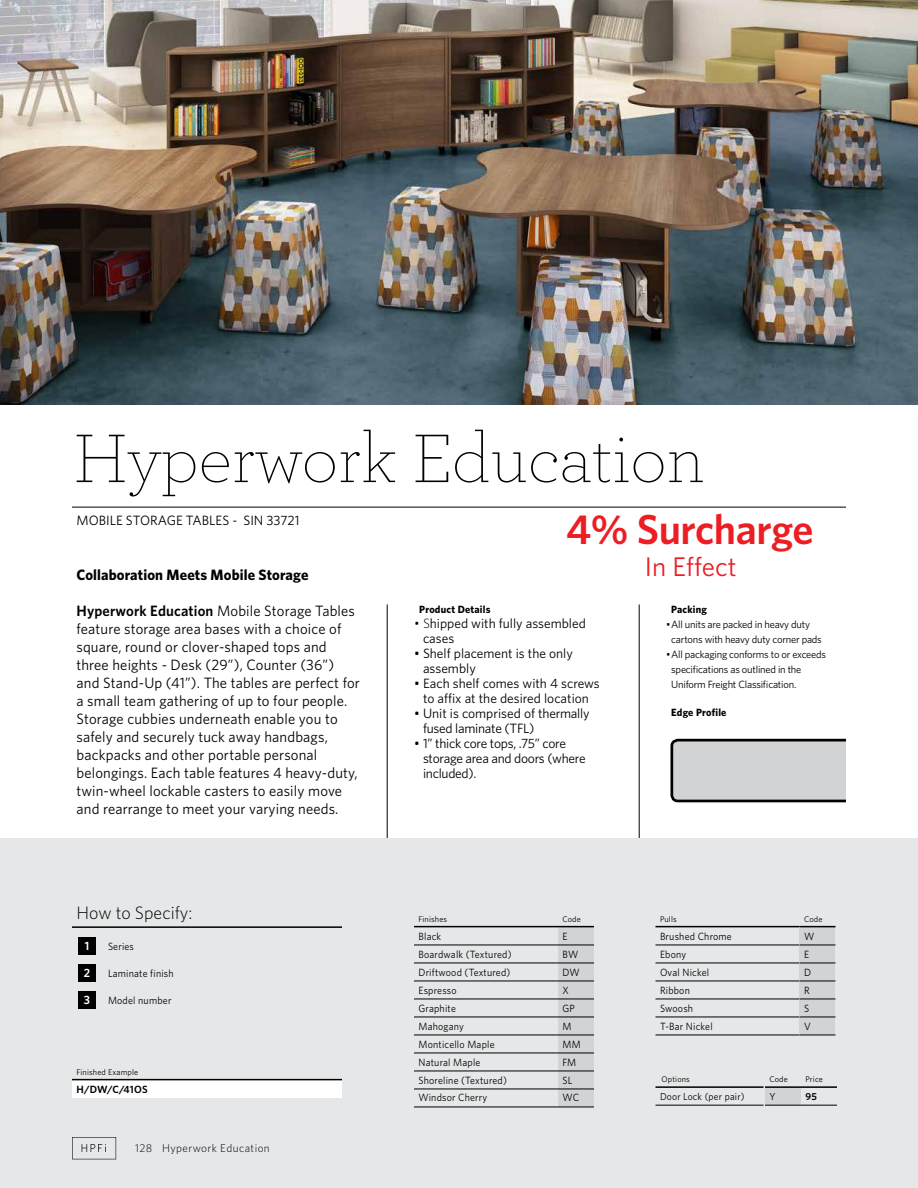
<style>
.page{position:relative;width:918px;height:1188px;background:#fff}
.page>*{position:absolute;margin:0;border:0;box-sizing:border-box;transform-origin:0 0}
.t1{font:200 72px "Archer";color:#000}
.t2{font:600 42px "Whitney";letter-spacing:-.01em;color:#ed1d24}
.t3{font:27px "Whitney";color:#ed1d24}
.t4{font:300 18px "Whitney";color:#000}
.t5{font:15px/18px "Whitney";letter-spacing:.01em;color:#000}
.t6{font:700 15px "Whitney";letter-spacing:.01em;color:#000}
.t7{font:13.5px/15px "Whitney";color:#000}
.t8{font:13.5px/15px "Whitney";letter-spacing:-.02em;color:#000}
.t9{font:600 12px "Whitney";color:#fff}
.t10{font:300 11.25px "Whitney";letter-spacing:.04em;color:#000}
.t11{font:10.5px/18px "Whitney";letter-spacing:.015em;color:#000;scale:.95 1}
.t12{font:10.5px/15px "Whitney";letter-spacing:-.02em;color:#000}
.t13{font:700 10.5px "Whitney";letter-spacing:.02em;color:#000}
.t14{font:600 10.5px "Whitney";letter-spacing:.01em;color:#000}
.t15{font:10.2px "Whitney";letter-spacing:.02em;color:#000;scale:.95 1}
.t16{font:600 10.2px "Whitney";color:#000}
.t17{font:8.25px "Whitney";letter-spacing:.02em;color:#000}
.s1{font-weight:600}
.s2{font-weight:300}
</style>
<div class="page">
<img style="left:0;top:0;width:918px;height:405px">
<hr style="left:639px;top:604px;width:1px;height:267px;background:#000">
<hr style="left:387px;top:604px;width:1px;height:267px;background:#000">
<hr style="left:72px;top:507px;width:774px;height:1px;background:#000">
<div style="left:0;top:838px;width:918px;height:350px;background:#e6e7e8"></div>
<div style="left:78px;top:938px;width:18px;height:18px;background:#000"></div>
<div style="left:78px;top:964px;width:18px;height:18px;background:#000"></div>
<div style="left:78px;top:992px;width:18px;height:18px;background:#000"></div>
<div style="left:72px;top:1080px;width:270px;height:18px;background:#fff"></div>
<hr style="left:72px;top:1079px;width:270px;height:1px;background:#000">
<hr style="left:72px;top:926px;width:270px;height:2px;background:#000">
<hr style="left:414px;top:926px;width:144px;height:1px;background:#000">
<hr style="left:414px;top:945px;width:144px;height:1px;background:#000">
<hr style="left:414px;top:963px;width:144px;height:1px;background:#000">
<hr style="left:414px;top:981px;width:144px;height:1px;background:#000">
<hr style="left:414px;top:999px;width:144px;height:1px;background:#000">
<hr style="left:414px;top:1017px;width:144px;height:1px;background:#000">
<hr style="left:414px;top:1035px;width:144px;height:1px;background:#000">
<hr style="left:414px;top:1053px;width:144px;height:1px;background:#000">
<hr style="left:414px;top:1071px;width:144px;height:1px;background:#000">
<hr style="left:414px;top:1089px;width:144px;height:1px;background:#000">
<hr style="left:414px;top:1107px;width:144px;height:1px;background:#000">
<div style="left:558px;top:927px;width:36px;height:180px;background:#d1d3d4"></div>
<hr style="left:558px;top:926px;width:36px;height:1px;background:#000">
<hr style="left:558px;top:945px;width:36px;height:1px;background:#000">
<hr style="left:558px;top:963px;width:36px;height:1px;background:#000">
<hr style="left:558px;top:981px;width:36px;height:1px;background:#000">
<hr style="left:558px;top:999px;width:36px;height:1px;background:#000">
<hr style="left:558px;top:1017px;width:36px;height:1px;background:#000">
<hr style="left:558px;top:1035px;width:36px;height:1px;background:#000">
<hr style="left:558px;top:1053px;width:36px;height:1px;background:#000">
<hr style="left:558px;top:1071px;width:36px;height:1px;background:#000">
<hr style="left:558px;top:1089px;width:36px;height:1px;background:#000">
<hr style="left:558px;top:1107px;width:36px;height:1px;background:#000">
<svg style="left:670px;top:739px;width:176px;height:63px;background:#bec0c0"></svg>
<hr style="left:656px;top:926px;width:144px;height:1px;background:#000">
<hr style="left:656px;top:945px;width:144px;height:1px;background:#000">
<hr style="left:656px;top:963px;width:144px;height:1px;background:#000">
<hr style="left:656px;top:981px;width:144px;height:1px;background:#000">
<hr style="left:656px;top:999px;width:144px;height:1px;background:#000">
<hr style="left:656px;top:1017px;width:144px;height:1px;background:#000">
<hr style="left:656px;top:1035px;width:144px;height:1px;background:#000">
<div style="left:800px;top:927px;width:36px;height:108px;background:#d1d3d4"></div>
<hr style="left:800px;top:926px;width:36px;height:1px;background:#000">
<hr style="left:800px;top:945px;width:36px;height:1px;background:#000">
<hr style="left:800px;top:963px;width:36px;height:1px;background:#000">
<hr style="left:800px;top:981px;width:36px;height:1px;background:#000">
<hr style="left:800px;top:999px;width:36px;height:1px;background:#000">
<hr style="left:800px;top:1017px;width:36px;height:1px;background:#000">
<hr style="left:800px;top:1035px;width:36px;height:1px;background:#000">
<hr style="left:656px;top:1086px;width:108px;height:2px;background:#000">
<hr style="left:656px;top:1105px;width:108px;height:1px;background:#000">
<hr style="left:801px;top:1086px;width:36px;height:2px;background:#000">
<hr style="left:801px;top:1105px;width:36px;height:1px;background:#000">
<div style="left:765px;top:1088px;width:36px;height:18px;background:#d1d3d4"></div>
<hr style="left:765px;top:1086px;width:36px;height:2px;background:#000">
<hr style="left:765px;top:1105px;width:36px;height:1px;background:#000">
<svg style="left:72px;top:1137px;width:44px;height:22px"></svg>
<h1 class="t1" style="left:74px;top:413px;width:633px">Hyperwork Education</h1>
<p class="t7" style="left:76px;top:513px;width:225px">MOBILE STORAGE TABLES - SIN 33721</p>
<h2 class="t2" style="left:566px;top:501px;width:249px">4% Surcharge</h2>
<h3 class="t3" style="left:645px;top:549px;width:93px">In Effect</h3>
<p class="t6" style="left:76px;top:565px;width:233px">Collaboration Meets Mobile Storage</p>
<p class="t5" style="left:76px;top:602px;width:285px"><span class="s1">Hyperwork Education</span> Mobile Storage Tables feature storage area bases with a choice of square, round or clover-shaped tops and three heights - Desk (29”), Counter (36”) and Stand-Up (41”). The tables are perfect for a small team gathering of up to four people.<br>Storage cubbies underneath enable you to safely and securely tuck away handbags, backpacks and other portable personal belongings. Each table features 4 heavy-duty, twin-wheel lockable casters to easily move and rearrange to meet your varying needs.</p>
<p class="t13" style="left:419px;top:602px;width:73px">Product Details</p>
<p class="t7" style="left:423px;top:615px;width:164px;text-indent:-9px"><span class="s2">• S</span>hipped with fully assembled cases</p>
<p class="t7" style="left:423px;top:645px;width:151px;text-indent:-9px">• Shelf placement is the only assembly</p>
<p class="t7" style="left:414px;top:675px;width:187px;text-align:center">• Each shelf comes with 4 screws to affix at the desired location</p>
<p class="t8" style="left:423px;top:705px;width:168px;text-indent:-9px">• Unit is comprised of thermally fused laminate (TFL)</p>
<p class="t8" style="left:423px;top:735px;width:164px;text-indent:-9px">• 1” thick core tops, .75” core storage area and doors (where included).</p>
<p class="t4" style="left:76px;top:901px;width:118px">How to Specify:</p>
<p class="t9" style="left:85px;top:938px;width:6px">1</p>
<p class="t9" style="left:84px;top:965px;width:8px">2</p>
<p class="t9" style="left:84px;top:992px;width:8px">3</p>
<p class="t11" style="left:108px;top:937px;width:29px">Series</p>
<p class="t11" style="left:108px;top:964px;width:71px">Laminate finish</p>
<p class="t11" style="left:108px;top:991px;width:68px">Model number</p>
<p class="t17" style="left:76px;top:1066px;width:63px">Finished Example</p>
<p class="t14" style="left:76px;top:1082px;width:73px">H/DW/C/41OS</p>
<p class="t10" style="left:135px;top:1141px;width:19px">128</p>
<p class="t10" style="left:162px;top:1141px;width:109px">Hyperwork Education</p>
<p class="t17" style="left:418px;top:913px;width:30px">Finishes</p>
<p class="t17" style="left:563px;top:913px;width:20px">Code</p>
<p class="t11" style="left:418px;top:927px;width:100px">Black<br>Boardwalk (Textured)<br>Driftwood (Textured)<br>Espresso<br>Graphite<br>Mahogany<br>Monticello Maple<br>Natural Maple<br>Shoreline (Textured)<br>Windsor Cherry</p>
<p class="t11" style="left:562px;top:927px;width:21px">E<br>BW<br>DW<br>X<br>GP<br>M<br>MM<br>FM<br>SL<br>WC</p>
<p class="t13" style="left:671px;top:602px;width:37px">Packing</p>
<p class="t12" style="left:671px;top:616px;width:152px;text-indent:-5px">•All units are packed in heavy duty cartons with heavy duty corner pads</p>
<p class="t12" style="left:671px;top:647px;width:156px;text-indent:-5px">•All packaging conforms to or exceeds specifications as outlined in the<br>Uniform Freight Classification.</p>
<p class="t13" style="left:671px;top:706px;width:57px">Edge Profile</p>
<p class="t17" style="left:660px;top:913px;width:18px">Pulls</p>
<p class="t17" style="left:804px;top:913px;width:20px">Code</p>
<p class="t11" style="left:660px;top:927px;width:77px">Brushed Chrome<br>Ebony<br>Oval Nickel<br>Ribbon<br>Swoosh<br>T-Bar Nickel</p>
<p class="t11" style="left:804px;top:927px;width:12px">W<br>E<br>D<br>R<br>S<br>V</p>
<p class="t17" style="left:770px;top:1074px;width:20px">Code</p>
<p class="t17" style="left:662px;top:1074px;width:30px">Options</p>
<p class="t17" style="left:806px;top:1074px;width:19px">Price</p>
<p class="t15" style="left:770px;top:1089px;width:8px">Y</p>
<p class="t15" style="left:660px;top:1089px;width:91px">Door Lock (per pair)</p>
<p class="t16" style="left:806px;top:1089px;width:13px">95</p>
</div>
